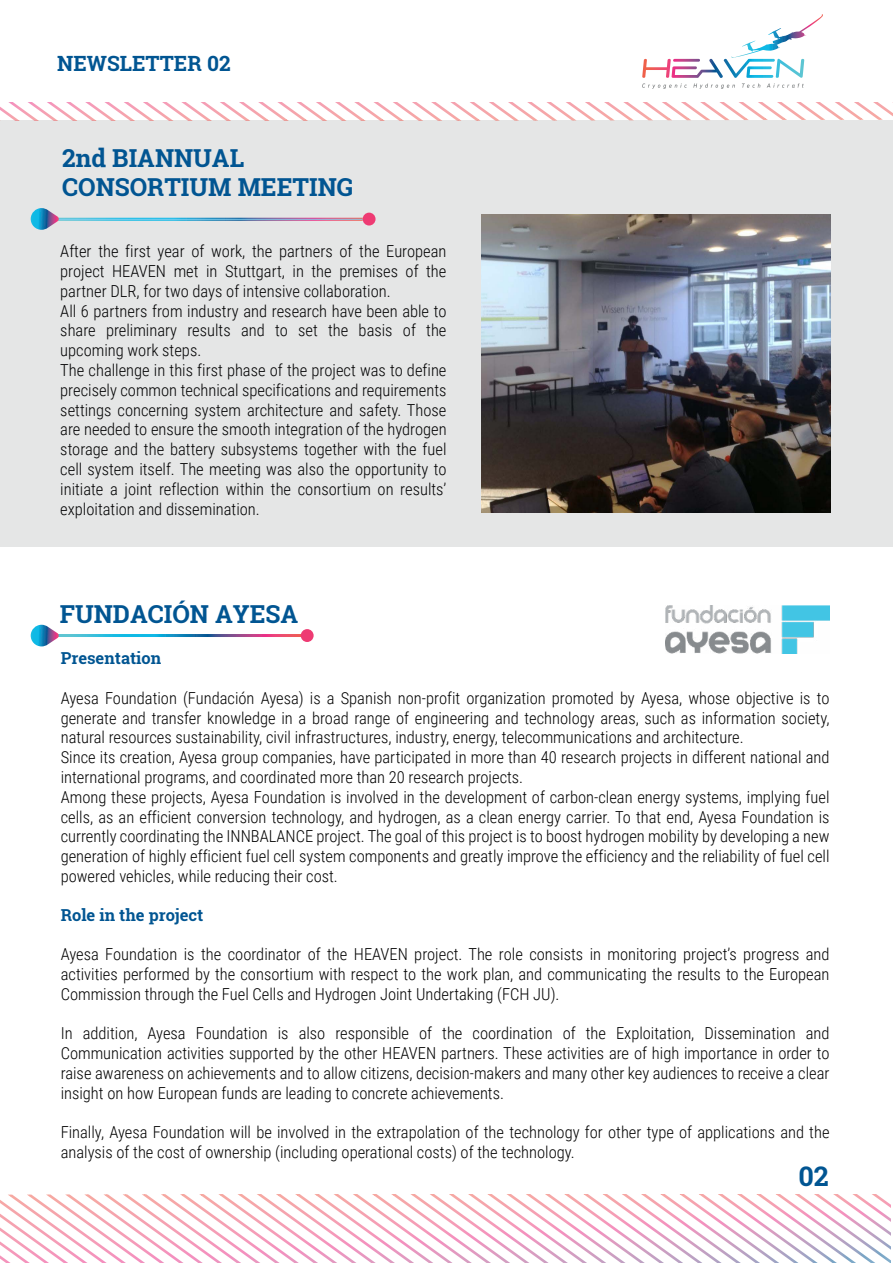
<style>
.page{position:relative;width:893px;height:1263px;background:#fff}
.page>*{position:absolute;margin:0;border:0;box-sizing:border-box;transform-origin:0 0}
.t1{font:700 27px "Roboto Slab";color:#015592}
.t2{font:700 24.75px/29.7px "Roboto Slab";color:#015592}
.t3{font:700 21px "Roboto Slab";color:#015592}
.t4{font:300 16.5px/19.8px "Roboto Condensed";color:#000001}
.t5{font:700 16.5px "Roboto Slab";color:#015592}
</style>
<div class="page">
<div style="left:0;top:120px;width:893px;height:427px;background:#e5e6e6"></div>
<svg style="left:642px;top:59px;width:162px;height:30px"></svg>
<svg style="left:742px;top:14px;width:80px;height:35px"></svg>
<svg style="left:0;top:102px;width:893px;height:18px"></svg>
<hr style="left:45px;top:218px;width:318px;height:3px;background:#fff">
<svg style="left:30px;top:208px;width:29px;height:22px"></svg>
<div style="left:363px;top:213px;width:13px;height:13px;background:#ee3b73;border-radius:50%"></div>
<img style="left:665px;top:605px;width:165px;height:48px">
<div style="left:301px;top:629px;width:13px;height:13px;background:#ee3b73;border-radius:50%"></div>
<svg style="left:30px;top:625px;width:29px;height:21px"></svg>
<svg style="left:0;top:1194px;width:890px;height:69px"></svg>
<img style="left:482px;top:214px;width:349px;height:299px">
<p class="t3" style="left:57px;top:49px;width:175px">NEWSLETTER 02</p>
<h2 class="t2" style="left:62px;top:143px;width:293px">2nd BIANNUAL<br>CONSORTIUM MEETING</h2>
<p class="t4" style="left:60px;top:241px;width:388px">After the first year of work, the partners of the European project HEAVEN met in Stuttgart, in the premises of the partner DLR, for two days of intensive collaboration.<br>All 6 partners from industry and research have been able to share preliminary results and to set the basis of the upcoming work steps.<br>The challenge in this first phase of the project was to define precisely common technical specifications and requirements settings concerning system architecture and safety. Those are needed to ensure the smooth integration of the hydrogen storage and the battery subsystems together with the fuel cell system itself. The meeting was also the opportunity to initiate a joint reflection within the consortium on results’ exploitation and dissemination.</p>
<h2 class="t2" style="left:60px;top:599px;width:240px">FUNDACIÓN AYESA</h2>
<p class="t5" style="left:61px;top:647px;width:102px">Presentation</p>
<p class="t4" style="left:61px;top:687px;width:770px">Ayesa Foundation (Fundación Ayesa) is a Spanish non-profit organization promoted by Ayesa, whose objective is to generate and transfer knowledge in a broad range of engineering and technology areas, such as information society, natural resources sustainability, civil infrastructures, industry, energy, telecommunications and architecture.<br>Since its creation, Ayesa group companies, have participated in more than 40 research projects in different national and international programs, and coordinated more than 20 research projects.<br>Among these projects, Ayesa Foundation is involved in the development of carbon-clean energy systems, implying fuel cells, as an efficient conversion technology, and hydrogen, as a clean energy carrier. To that end, Ayesa Foundation is currently coordinating the INNBALANCE project. The goal of this project is to boost hydrogen mobility by developing a new generation of highly efficient fuel cell system components and greatly improve the efficiency and the reliability of fuel cell powered vehicles, while reducing their cost.</p>
<p class="t5" style="left:61px;top:904px;width:144px">Role in the project</p>
<p class="t4" style="left:61px;top:943px;width:770px;text-align:justify">Ayesa Foundation is the coordinator of the HEAVEN project. The role consists in monitoring project’s progress and activities performed by the consortium with respect to the work plan, and communicating the results to the European Commission through the Fuel Cells and Hydrogen Joint Undertaking (FCH JU).</p>
<p class="t4" style="left:61px;top:1023px;width:770px;text-align:justify">In addition, Ayesa Foundation is also responsible of the coordination of the Exploitation, Dissemination and Communication activities supported by the other HEAVEN partners. These activities are of high importance in order to raise awareness on achievements and to allow citizens, decision-makers and many other key audiences to receive a clear insight on how European funds are leading to concrete achievements.</p>
<p class="t4" style="left:61px;top:1122px;width:770px">Finally, Ayesa Foundation will be involved in the extrapolation of the technology for other type of applications and the analysis of the cost of ownership (including operational costs) of the technology.</p>
<h1 class="t1" style="left:798px;top:1158px;width:32px">02</h1>
</div>
